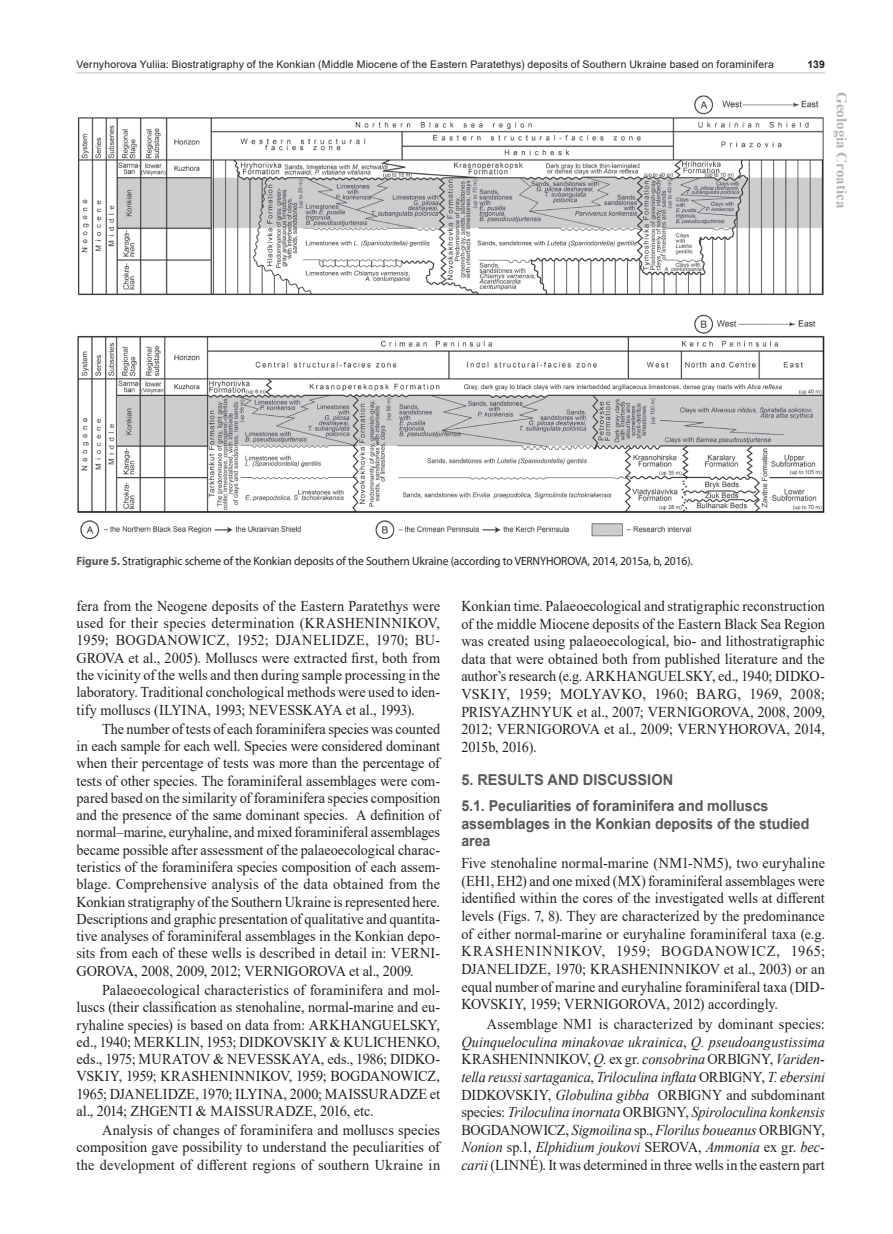
<style>
.page{position:relative;width:893px;height:1234px;background:#fff}
.page>*{position:absolute;margin:0;border:0;box-sizing:border-box;transform-origin:0 0}
.t1{font:15px/17.2px "Times New Roman";color:#231f20;text-align:justify;scale:.95 1}
.t2{font:italic 15px/17.5px "Times New Roman";letter-spacing:-.005em;color:#231f20;text-align:justify;scale:.95 1}
.t3{font:700 15px/26.1px "Arial";letter-spacing:-.005em;color:#57585a}
.t4{font:700 15px/17.7px "Arial";letter-spacing:-.005em;color:#57585a;scale:.95 1}
.t5{font:700 15px "Times New Roman";color:#b2b3b7}
.t6{font:12px "Myriad Pro";letter-spacing:-.01em;color:#231f20;scale:.96 1}
.t7{font:10.5px "Arial";letter-spacing:.015em;color:#231f20}
.t8{font:700 10.5px "Arial";color:#231f20}
.s1{font-weight:700;color:#57585a}
.s2{font-style:normal}
</style>
<div class="page">
<hr style="left:77px;top:72px;width:748px;height:1px;background:#c7c8ca">
<img style="left:77px;top:95px;width:748px;height:443px">
<p class="t7" style="left:77px;top:57px;width:699px">Vernyhorova Yuliia: Biostratigraphy of the Konkian (Middle Miocene of the Eastern Paratethys) deposits of Southern Ukraine based on foraminifera</p>
<p class="t8" style="left:807px;top:57px;width:19px">139</p>
<p class="t5" style="left:853px;top:92px;width:118px;rotate:90deg">Geologia Croatica</p>
<p class="t6" style="left:77px;top:554px;width:643px"><span class="s1">Figure 5.</span> Stratigraphic scheme of the Konkian deposits of the Southern Ukraine (according to VERNYHOROVA, 2014, 2015a, b, 2016).</p>
<p class="t1" style="left:77px;top:596px;width:384px">fera from the Neogene deposits of the Eastern Paratethys were used for their species determination (KRASHENINNIKOV, 1959; BOGDANOWICZ, 1952; DJANELIDZE, 1970; BU-GROVA et al., 2005). Molluscs were extracted first, both from the vicinity of the wells and then during sample processing in the laboratory. Traditional conchological methods were used to iden&shy;tify molluscs (ILYINA, 1993; NEVESSKAYA et al., 1993).</p>
<p class="t1" style="left:77px;top:719px;width:384px;text-indent:26px">The number of tests of each foraminifera species was counted in each sample for each well. Species were considered dominant when their percentage of tests was more than the percentage of tests of other species. The foraminiferal assemblages were com&shy;pared based on the similarity of foraminifera species composition and the presence of the same dominant species. A definition of normal–marine, euryhaline, and mixed foraminiferal assemblages became possible after assessment of the palaeoecological charac&shy;teristics of the foraminifera species composition of each assem&shy;blage. Comprehensive analysis of the data obtained from the Konkian stratigraphy of the Southern Ukraine is represented here.<br>Descriptions and graphic presentation of qualitative and quantita&shy;tive analyses of foraminiferal assemblages in the Konkian depo&shy;sits from each of these wells is described in detail in: VERNI-GOROVA, 2008, 2009, 2012; VERNIGOROVA et al., 2009.</p>
<p class="t1" style="left:77px;top:980px;width:384px;text-indent:26px">Palaeoecological characteristics of foraminifera and mol&shy;luscs (their classification as stenohaline, normal-marine and eu&shy;ryhaline species) is based on data from: ARKHANGUELSKY, ed., 1940; MERKLIN, 1953; DIDKOVSKIY &amp; KULICHENKO, eds., 1975; MURATOV &amp; NEVESSKAYA, eds., 1986; DIDKO-VSKIY, 1959; KRASHENINNIKOV, 1959; BOGDANOWICZ, 1965; DJANELIDZE, 1970; ILYINA, 2000; MAISSURADZE et al., 2014; ZHGENTI &amp; MAISSURADZE, 2016, etc.</p>
<p class="t1" style="left:77px;top:1120px;width:384px;text-indent:26px">Analysis of changes of foraminifera and molluscs species composition gave possibility to understand the peculiarities of the development of different regions of southern Ukraine in</p>
<p class="t1" style="left:461px;top:596px;width:384px;line-height:17.7px">Konkian time. Palaeoecological and stratigraphic reconstruction of the middle Miocene deposits of the Eastern Black Sea Region was created using palaeoecological, bio- and lithostratigraphic data that were obtained both from published literature and the author’s research (e.g. ARKHANGUELSKY, ed., 1940; DIDKO-VSKIY, 1959; MOLYAVKO, 1960; BARG, 1969, 2008; PRISYAZHNYUK et al., 2007; VERNIGOROVA, 2008, 2009, 2012; VERNIGOROVA et al., 2009; VERNYHOROVA, 2014, 2015b, 2016).</p>
<p class="t3" style="left:461px;top:766px;width:309px">5. RESULTS AND DISCUSSION<br>5.1. Peculiarities of foraminifera and molluscs</p>
<p class="t4" style="left:461px;top:814px;width:368px">assemblages in the Konkian deposits of the studied area</p>
<p class="t1" style="left:461px;top:853px;width:384px;line-height:17.7px">Five stenohaline normal-marine (NM1-NM5), two euryhaline (EH1, EH2) and one mixed (MX) foraminiferal assemblages were identified within the cores of the investigated wells at different levels (Figs. 7, 8). They are characterized by the predominance of either normal-marine or euryhaline foraminiferal taxa (e.g.<br>KRASHENINNIKOV, 1959; BOGDANOWICZ, 1965; DJANELIDZE, 1970; KRASHENINNIKOV et al., 2003) or an equal number of marine and euryhaline foraminiferal taxa (DID-KOVSKIY, 1959; VERNIGOROVA, 2012) accordingly.</p>
<p class="t2" style="left:461px;top:1014px;width:384px;text-indent:26px"><span class="s2">Assemblage NM1 is characterized by dominant species:<br></span>Quinqueloculina minakovae ukrainica<span class="s2">,</span> Q. pseudoangustissima <span class="s2">KRASHENINNIKOV,</span> Q. <span class="s2">ex gr.</span> consobrina <span class="s2">ORBIGNY,</span> Variden&shy;tella reussi sartaganica<span class="s2">,</span> Triloculina inflata <span class="s2">ORBIGNY,</span> T. ebersini <span class="s2">DIDKOVSKIY,</span> Globulina gibba <span class="s2">ORBIGNY and subdominant species:</span> Triloculina inornata <span class="s2">ORBIGNY,</span> Spiroloculina konkensis <span class="s2">BOGDANOWICZ,</span> Sigmoilina <span class="s2">sp.,</span> Florilus boueanus <span class="s2">ORBIGNY, </span>Nonion <span class="s2">sp.1,</span> Elphidium joukovi <span class="s2">SEROVA,</span> Ammonia <span class="s2">ex gr.</span> bec&shy;carii <span class="s2">(LINNÉ). It was determined in three wells in the eastern part</span></p>
</div>
